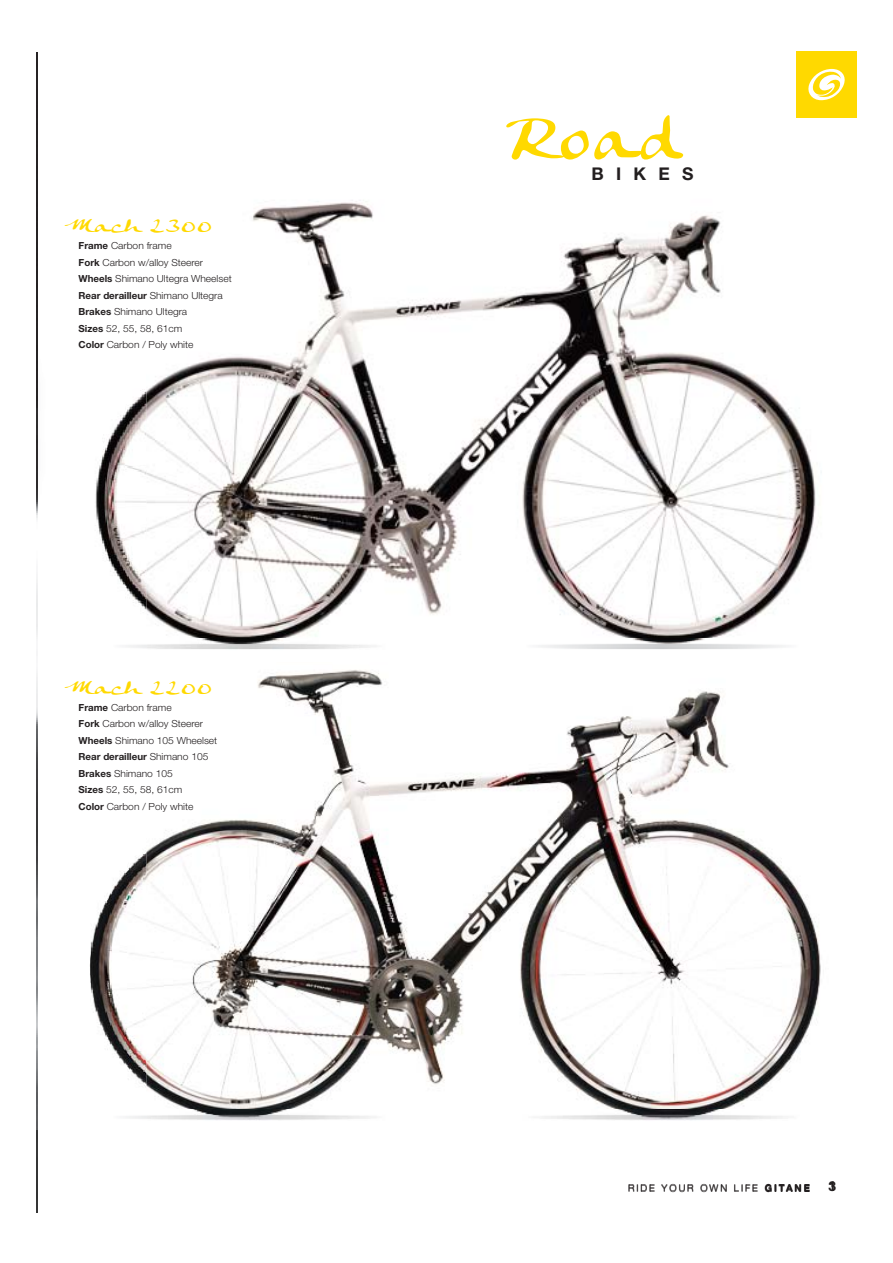
<style>
.page{position:relative;width:893px;height:1263px;background:#fff}
.page>*{position:absolute;margin:0;border:0;box-sizing:border-box;transform-origin:0 0}
.t1{font:64.35px "Anke Calligraphic FG";color:#ffd900;scale:1.13 1}
.t2{font:17.55px "Anke Calligraphic FG";letter-spacing:.05em;color:#ffd900;scale:1.5 1}
.t3{font:700 17.55px "Helvetica Neue";letter-spacing:.7em;color:#231f20}
.t4{font:700 13.65px "Helvetica Neue";color:#231f20}
.t5{font:300 9.75px/16.5px "Helvetica Neue";color:#231f20;scale:1.05 1}
.t6{font:300 9.75px "Helvetica Neue";letter-spacing:.2em;color:#231f20}
.s1{font-weight:700}
</style>
<div class="page">
<img style="left:146px;top:670px;width:675px;height:440px">
<img style="left:146px;top:200px;width:670px;height:439px">
<img style="left:146px;top:639px;width:230px;height:10px">
<div style="left:796px;top:51px;width:61px;height:67px;background:#ffd900"></div>
<svg style="left:808px;top:68px;width:37px;height:32px"></svg>
<img style="left:538px;top:639px;width:248px;height:10px">
<img style="left:146px;top:1110px;width:230px;height:10px">
<img style="left:542px;top:1110px;width:241px;height:10px">
<img style="left:36px;top:1130px;width:2px;height:82px">
<img style="left:90px;top:390px;width:56px;height:729px">
<img style="left:90px;top:661px;width:56px;height:1px">
<img style="left:36px;top:1050px;width:2px;height:80px">
<img style="left:36px;top:52px;width:2px;height:998px">
<h2 class="t2" style="left:65px;top:216px;width:99px">Mach 2300</h2>
<p class="t5" style="left:79px;top:238px;width:147px"><span class="s1">Frame</span> Carbon frame<br><span class="s1">Fork</span> Carbon w/alloy Steerer<br><span class="s1">Wheels</span> Shimano Ultegra Wheelset<br><span class="s1">Rear derailleur</span> Shimano Ultegra<br><span class="s1">Brakes</span> Shimano Ultegra<br><span class="s1">Sizes</span> 52, 55, 58, 61cm<br><span class="s1">Color</span> Carbon / Poly white</p>
<h2 class="t2" style="left:65px;top:678px;width:99px">Mach 2200</h2>
<p class="t5" style="left:79px;top:700px;width:134px"><span class="s1">Frame</span> Carbon frame<br><span class="s1">Fork</span> Carbon w/alloy Steerer<br><span class="s1">Wheels</span> Shimano 105 Wheelset<br><span class="s1">Rear derailleur</span> Shimano 105<br><span class="s1">Brakes</span> Shimano 105<br><span class="s1">Sizes</span> 52, 55, 58, 61cm<br><span class="s1">Color</span> Carbon / Poly white</p>
<h1 class="t1" style="left:506px;top:100px;width:153px">Road</h1>
<h2 class="t3" style="left:591px;top:168px;width:104px">BIKES</h2>
<p class="t6" style="left:628px;top:1185px;width:184px">RIDE YOUR OWN LIFE <span class="s1">GITANE</span></p>
<h3 class="t4" style="left:829px;top:1181px;width:9px">13</h3>
</div>
